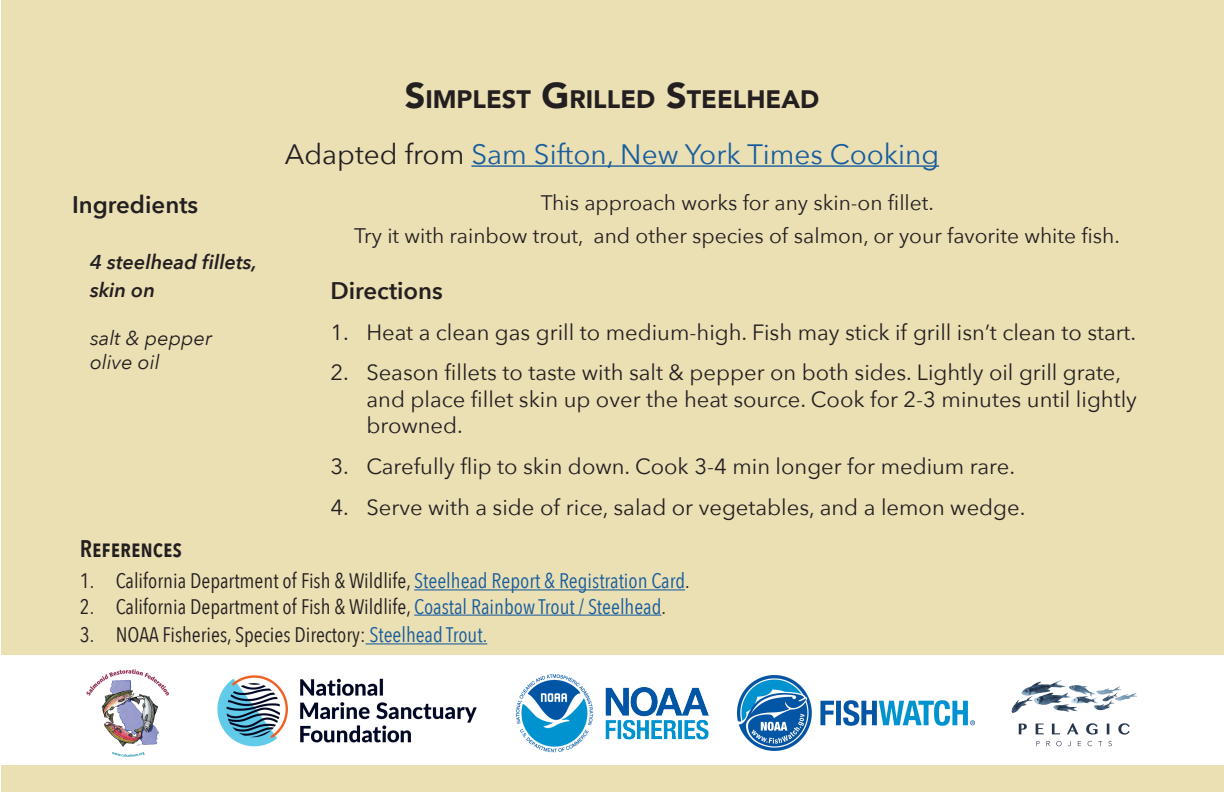
<style>
.page{position:relative;width:1224px;height:792px;background:#fff}
.page>*{position:absolute;margin:0;border:0;box-sizing:border-box;transform-origin:0 0}
.t1{font:28px "Avenir Next";color:#175d9e}
.t2{font:900 25.2px "Avenir";color:#231f20}
.t3{font:600 24px "Avenir Next";color:#231f20}
.t4{font:600 24px "Avenir Next Condensed";color:#231f20}
.t5{font:22px/26.4px "Avenir Next";color:#231f20}
.t6{font:21px "Avenir Next Condensed";color:#231f20}
.t7{font:21px/33.2px "Avenir Next";color:#231f20;text-align:center}
.t8{font:italic 600 20px/28px "Avenir Next";color:#231f20}
.t9{font:italic 20px/24px "Avenir Next";color:#231f20}
.s1{font-size:36px}
.s2{color:#231f20}
.s3{color:#175d9e}
</style>
<div class="page">
<div style="left:2px;top:0;width:1222px;height:792px;background:#ebdfb4"></div>
<hr style="left:471px;top:165px;width:468px;height:2px;background:#175d9e">
<div style="left:0;top:655px;width:1224px;height:110px;background:#fff"></div>
<img style="left:1011px;top:680px;width:126px;height:67px">
<img style="left:86px;top:669px;width:84px;height:88px">
<img style="left:217px;top:675px;width:260px;height:72px">
<img style="left:515px;top:674px;width:194px;height:79px">
<img style="left:737px;top:676px;width:237px;height:74px">
<hr style="left:414px;top:589px;width:271px;height:1px;background:#175d9e">
<hr style="left:414px;top:615px;width:247px;height:1px;background:#175d9e">
<hr style="left:366px;top:643px;width:121px;height:1px;background:#175d9e">
<p class="t3" style="left:72px;top:184px;width:128px">Ingredients</p>
<p class="t8" style="left:90px;top:247px;width:168px">4 steelhead fillets, skin on</p>
<p class="t9" style="left:90px;top:325px;width:124px">salt &amp; pepper olive oil</p>
<p class="t2" style="left:405px;top:78px;width:416px"><span class="s1">S</span>IMPLEST <span class="s1">G</span>RILLED <span class="s1">S</span>TEELHEAD</p>
<p class="t1" style="left:285px;top:131px;width:656px"><span class="s2">Adapted from</span> Sam Sifton, New York Times Cooking</p>
<p class="t7" style="left:354px;top:185px;width:767px">This approach works for any skin-on fillet.<br>Try it with rainbow trout, and other species of salmon, or your favorite white fish.</p>
<p class="t3" style="left:330px;top:270px;width:114px">Directions</p>
<p class="t5" style="left:330px;top:318px;width:807px">1. Heat a clean gas grill to medium-high. Fish may stick if grill isn’t clean to start.</p>
<p class="t5" style="left:366px;top:359px;width:772px;text-indent:-36px">2. Season fillets to taste with salt &amp; pepper on both sides. Lightly oil grill grate, and place fillet skin up over the heat source. Cook for 2-3 minutes until lightly browned.</p>
<p class="t5" style="left:330px;top:452px;width:686px">3. Carefully flip to skin down. Cook 3-4 min longer for medium rare.</p>
<p class="t5" style="left:330px;top:493px;width:697px">4. Serve with a side of rice, salad or vegetables, and a lemon wedge.</p>
<p class="t4" style="left:80px;top:528px;width:103px">References</p>
<p class="t6" style="left:80px;top:563px;width:611px">1. California Department of Fish &amp; Wildlife, <span class="s3">Steelhead Report &amp; Registration Card</span>.</p>
<p class="t6" style="left:80px;top:588px;width:588px">2. California Department of Fish &amp; Wildlife, <span class="s3">Coastal Rainbow Trout / Steelhead</span>.</p>
<p class="t6" style="left:80px;top:617px;width:409px">3. NOAA Fisheries, Species Directory: <span class="s3">Steelhead Trout.</span></p>
</div>
